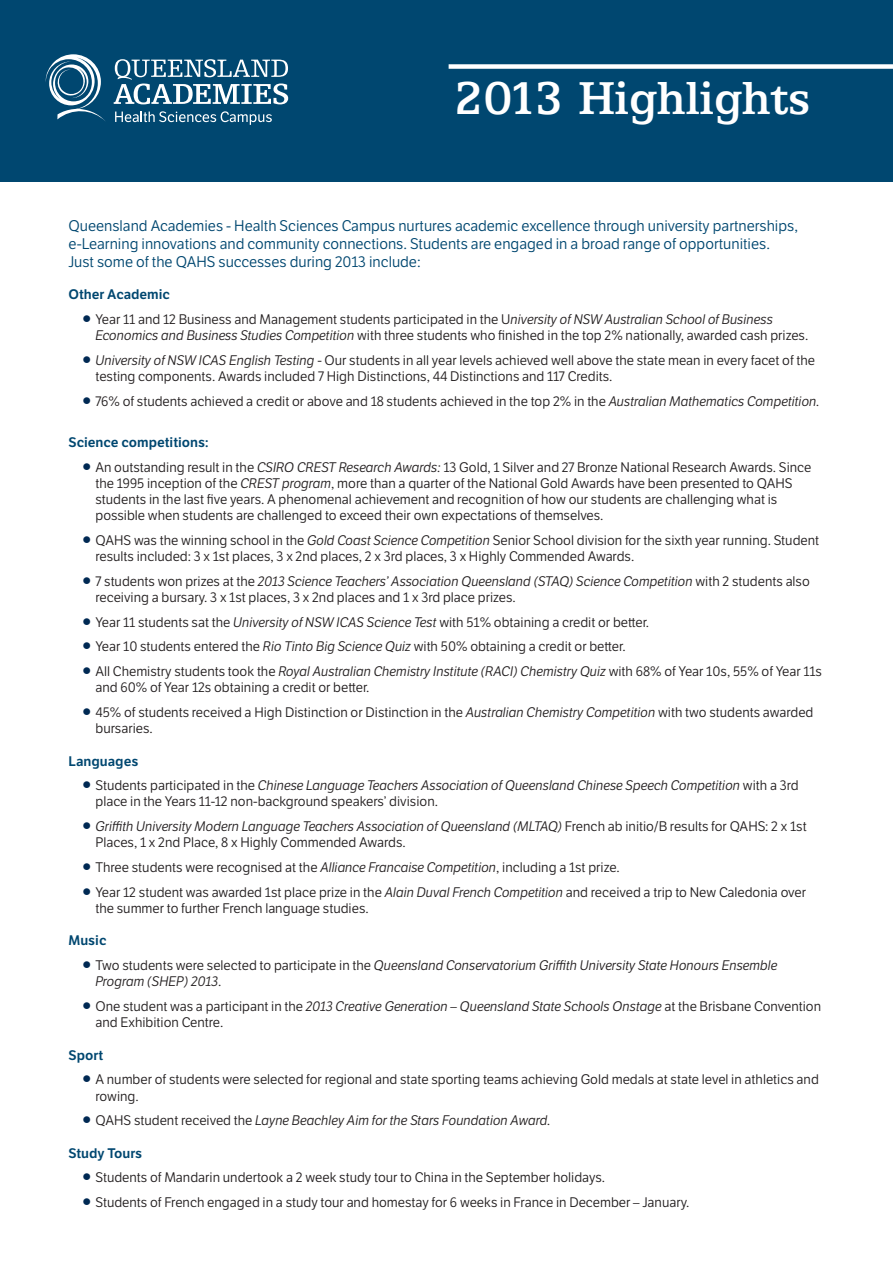
<style>
.page{position:relative;width:893px;height:1263px;background:#fff}
.page>*{position:absolute;margin:0;border:0;box-sizing:border-box;transform-origin:0 0}
.t1{font:500 45px "Egyptian 505 SBOP";color:#fff}
.t2{font:15px/18px "LFT Etica";color:#004770}
.t3{font:13.5px/16.2px "LFT Etica";color:#231f20}
.t4{font:italic 13.5px/16.2px "LFT Etica";color:#231f20}
.t5{font:600 13.5px "LFT Etica";color:#004770}
.s1{font-size:16.5px;color:#002953}
.s2{font-style:italic}
.s3{font-style:normal;font-size:16.5px;color:#002953}
.s4{font-style:normal}
</style>
<div class="page">
<div style="left:0;top:0;width:893px;height:181px;background:#004770"></div>
<div style="left:449px;top:64px;width:444px;height:5px;background:#fff"></div>
<svg style="left:114px;top:59px;width:174px;height:45px"></svg>
<svg style="left:115px;top:111px;width:157px;height:14px"></svg>
<svg style="left:45px;top:54px;width:60px;height:67px"></svg>
<p class="t1" style="left:455px;top:72px;width:357px">2013 Highlights</p>
<p class="t2" style="left:68px;top:217px;width:731px">Queensland Academies - Health Sciences Campus nurtures academic excellence through university partnerships, e-Learning innovations and community connections. Students are engaged in a broad range of opportunities.</p>
<p class="t2" style="left:68px;top:253px;width:354px">Just some of the QAHS successes during 2013 include:</p>
<p class="t5" style="left:68px;top:286px;width:103px">Other Academic</p>
<p class="t3" style="left:95px;top:312px;width:714px;text-indent:-14px"><span class="s1">○</span> Year 11 and 12 Business and Management students participated in the U<span class="s2">niversity of NSW Australian School of Business<br>Economics and Business Studies Competition</span> with three students who finished in the top 2% nationally, awarded cash prizes.</p>
<p class="t3" style="left:95px;top:352px;width:721px;text-indent:-14px"><span class="s1">○</span> <span class="s2">University of NSW ICAS English Testing</span> - Our students in all year levels achieved well above the state mean in every facet of the testing components. Awards included 7 High Distinctions, 44 Distinctions and 117 Credits.</p>
<p class="t3" style="left:82px;top:393px;width:739px"><span class="s1">○</span> 76% of students achieved a credit or above and 18 students achieved in the top 2% in the <span class="s2">Australian Mathematics Competition.</span></p>
<p class="t5" style="left:68px;top:434px;width:142px">Science competitions:</p>
<p class="t3" style="left:95px;top:459px;width:717px;text-indent:-14px"><span class="s1">○</span> An outstanding result in the <span class="s2">CSIRO CREST Research Awards:</span> 13 Gold, 1 Silver and 27 Bronze National Research Awards. Since the 1995 inception of the <span class="s2">CREST program</span>, more than a quarter of the National Gold Awards have been presented to QAHS students in the last five years. A phenomenal achievement and recognition of how our students are challenging what is possible when students are challenged to exceed their own expectations of themselves.</p>
<p class="t3" style="left:95px;top:532px;width:725px;text-indent:-14px"><span class="s1">○</span> QAHS was the winning school in the <span class="s2">Gold Coast Science Competition</span> Senior School division for the sixth year running. Student results included: 3 x 1st places, 3 x 2nd places, 2 x 3rd places, 3 x Highly Commended Awards.</p>
<p class="t3" style="left:95px;top:573px;width:716px;text-indent:-14px"><span class="s1">○</span> 7 students won prizes at the <span class="s2">2013 Science Teachers’ Association Queensland (STAQ) Science Competition</span> with 2 students also receiving a bursary. 3 x 1st places, 3 x 2nd places and 1 x 3rd place prizes.</p>
<p class="t3" style="left:82px;top:614px;width:569px"><span class="s1">○</span> Year 11 students sat the <span class="s2">University of NSW ICAS Science Test</span> with 51% obtaining a credit or better.</p>
<p class="t3" style="left:82px;top:639px;width:545px"><span class="s1">○</span> Year 10 students entered the <span class="s2">Rio Tinto Big Science Quiz</span> with 50% obtaining a credit or better.</p>
<p class="t3" style="left:95px;top:663px;width:728px;text-indent:-14px"><span class="s1">○</span> All Chemistry students took the <span class="s2">Royal Australian Chemistry Institute (RACI) Chemistry Quiz</span> with 68% of Year 10s, 55% of Year 11s and 60% of Year 12s obtaining a credit or better.</p>
<p class="t3" style="left:95px;top:704px;width:719px;text-indent:-14px"><span class="s1">○</span> 45% of students received a High Distinction or Distinction in the <span class="s2">Australian Chemistry Competition</span> with two students awarded bursaries.</p>
<p class="t5" style="left:68px;top:753px;width:71px">Languages</p>
<p class="t3" style="left:95px;top:778px;width:705px;text-indent:-14px"><span class="s1">○</span> Students participated in the <span class="s2">Chinese Language Teachers Association of Queensland Chinese Speech Competition</span> with a 3rd place in the Years 11-12 non-background speakers’ division.</p>
<p class="t3" style="left:95px;top:819px;width:713px;text-indent:-14px"><span class="s1">○</span> <span class="s2">Griffith University Modern Language Teachers Association of Queensland (MLTAQ)</span> French ab initio/B results for QAHS: 2 x 1st<br>Places, 1 x 2nd Place, 8 x Highly Commended Awards.</p>
<p class="t3" style="left:82px;top:860px;width:539px"><span class="s1">○</span> Three students were recognised at the <span class="s2">Alliance Francaise Competition</span>, including a 1st prize.</p>
<p class="t3" style="left:95px;top:884px;width:712px;text-indent:-14px"><span class="s1">○</span> Year 12 student was awarded 1st place prize in the <span class="s2">Alain Duval French Competition</span> and received a trip to New Caledonia over the summer to further French language studies.</p>
<p class="t5" style="left:68px;top:932px;width:40px">Music</p>
<p class="t4" style="left:95px;top:958px;width:684px;text-indent:-14px"><span class="s3">○</span> <span class="s4">Two students were selected to participate in the</span> Queensland Conservatorium Griffith University State Honours Ensemble<br>Program (SHEP) 2013<span class="s4">.</span></p>
<p class="t3" style="left:95px;top:998px;width:727px;text-indent:-14px"><span class="s1">○</span> One student was a participant in the <span class="s2">2013 Creative Generation – Queensland State Schools Onstage</span> at the Brisbane Convention and Exhibition Centre.</p>
<p class="t5" style="left:68px;top:1047px;width:36px">Sport</p>
<p class="t3" style="left:95px;top:1072px;width:725px;text-indent:-14px"><span class="s1">○</span> A number of students were selected for regional and state sporting teams achieving Gold medals at state level in athletics and rowing.</p>
<p class="t4" style="left:82px;top:1113px;width:470px"><span class="s3">○</span> <span class="s4">QAHS student received the</span> Layne Beachley Aim for the Stars Foundation Award.</p>
<p class="t5" style="left:68px;top:1145px;width:75px">Study Tours</p>
<p class="t3" style="left:82px;top:1170px;width:525px"><span class="s1">○</span> Students of Mandarin undertook a 2 week study tour to China in the September holidays.</p>
<p class="t3" style="left:82px;top:1194px;width:609px"><span class="s1">○</span> Students of French engaged in a study tour and homestay for 6 weeks in France in December <span class="s2">–</span> January.</p>
</div>
